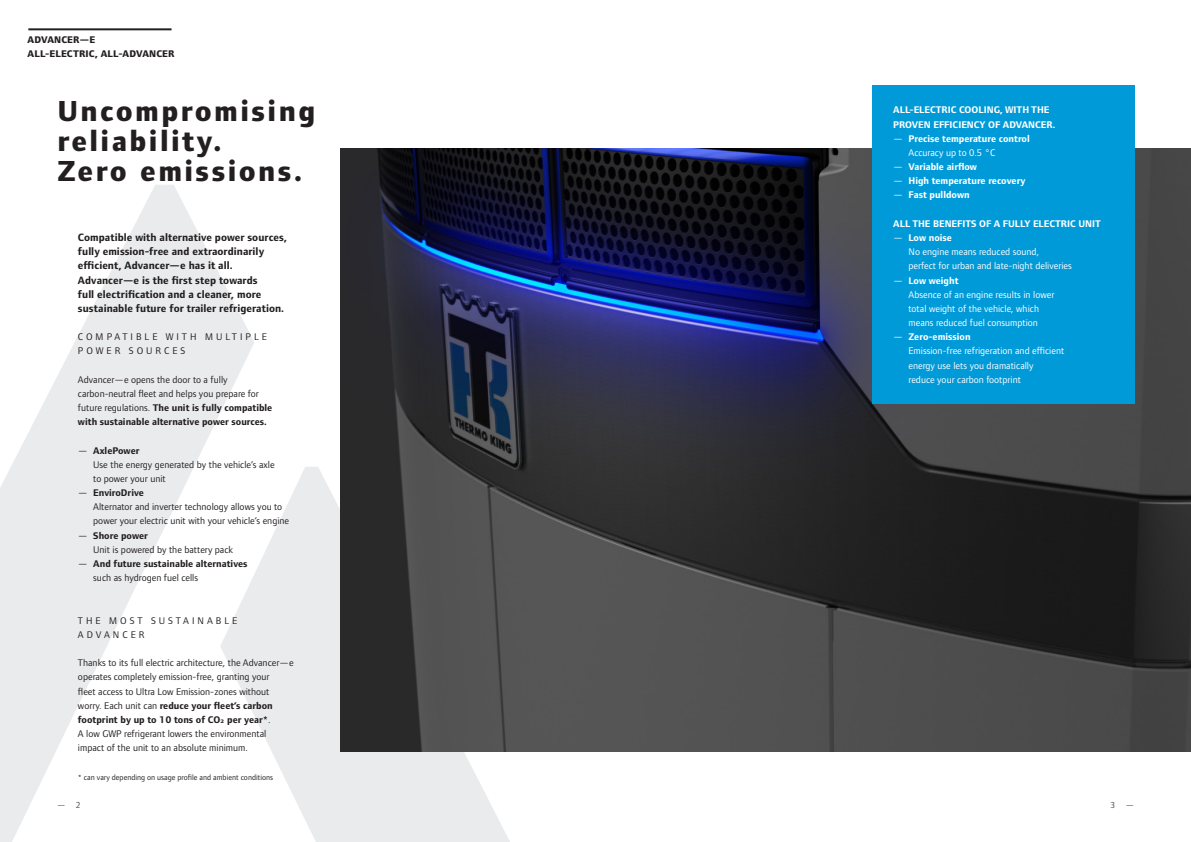
<style>
.page{position:relative;width:1191px;height:842px;background:#fff}
.page>*{position:absolute;margin:0;border:0;box-sizing:border-box;transform-origin:0 0}
.TK_2021_Titel_Big_Bo{font:800 30px/30px "Foundry Form Sans";letter-spacing:.08em;color:#231f20}
.TK_2021_Tussentitel{font:700 11px/14.2px "Foundry Form Sans";letter-spacing:.005em;color:#231f20}
.TK_2021_Body{font:10px/14.2px "Foundry Form Sans";color:#231f20}
.TK_2021_Body-2{font:10px/14.2px "Foundry Form Sans";color:#fff}
.TK_2021_Body-3{font:700 10px/14.2px "Foundry Form Sans";color:#fff}
.TK_2021_Tussentitel-2{font:700 10px/14.2px "Foundry Form Sans";color:#fff}
.TK_2021_Tussentitel-3{font:10px/14.2px "Foundry Form Sans";letter-spacing:.3em;color:#231f20}
.TK_2021_Body-4{font:700 10px/14.2px "Foundry Form Sans";color:#231f20}
.t1{font:800 10px/14.2px "Foundry Form Sans";letter-spacing:.01em;color:#231f20}
.t2{font:9px "Foundry Form Sans";color:#4b4c4d}
.TK_2021_Body-5{font:8px "Foundry Form Sans";color:#231f20}
.s1{font-weight:400}
.s2{font-weight:700}
</style>
<div class="page">
<svg style="left:0;top:185px;width:510px;height:657px"></svg>
<img style="left:340px;top:149px;width:851px;height:602px">
<div style="left:872px;top:85px;width:262px;height:319px;background:#009ad9"></div>
<hr style="left:28px;top:28px;width:143px;height:2px;background:#231f20">
<p class="t1" style="left:28px;top:32px;width:148px">ADVANCER—E<br>ALL-ELECTRIC, ALL-ADVANCER</p>
<p class="t1" style="left:28px;top:32px;width:132px">COLD STORAGE SOLUTIONS</p>
<p class="TK_2021_Titel_Big_Bo" style="left:57px;top:96px;width:259px">Uncompromising reliability.<br>Zero emissions.</p>
<p class="TK_2021_Tussentitel-2" style="left:893px;top:103px;width:164px">ALL-ELECTRIC COOLING, WITH THE<br>PROVEN EFFICIENCY OF ADVANCER.</p>
<p class="TK_2021_Body-3" style="left:908px;top:131px;width:123px;text-indent:-15px"><span class="s1">—</span> Precise temperature control<br><span class="s1">Accuracy up to 0.5 °C</span></p>
<p class="TK_2021_Body-3" style="left:893px;top:160px;width:85px"><span class="s1">—</span> Variable airflow</p>
<p class="TK_2021_Body-3" style="left:893px;top:174px;width:134px"><span class="s1">—</span> High temperature recovery</p>
<p class="TK_2021_Body-3" style="left:893px;top:188px;width:78px"><span class="s1">—</span> Fast pulldown</p>
<p class="TK_2021_Tussentitel-2" style="left:893px;top:216px;width:209px">ALL THE BENEFITS OF A FULLY ELECTRIC UNIT</p>
<p class="TK_2021_Body-2" style="left:908px;top:231px;width:165px;text-indent:-15px">— <span class="s2">Low noise<br></span>No engine means reduced sound,<br>perfect for urban and late-night deliveries</p>
<p class="TK_2021_Body-2" style="left:908px;top:273px;width:147px;text-indent:-15px">— <span class="s2">Low weight<br></span>Absence of an engine results in lower total weight of the vehicle, which means reduced fuel consumption</p>
<p class="TK_2021_Body-2" style="left:908px;top:330px;width:157px;text-indent:-15px">— <span class="s2">Zero-emission<br></span>Emission-free refrigeration and efficient energy use lets you dramatically<br>reduce your carbon footprint</p>
<p class="TK_2021_Tussentitel" style="left:78px;top:230px;width:210px">Compatible with alternative power sources, fully emission-free and extraordinarily efficient, Advancer—e has it all.</p>
<p class="TK_2021_Tussentitel" style="left:78px;top:273px;width:208px">Advancer—e is the first step towards<br>full electrification and a cleaner, more sustainable future for trailer refrigeration.</p>
<p class="TK_2021_Tussentitel-3" style="left:78px;top:330px;width:190px">COMPATIBLE WITH MULTIPLE<br>POWER SOURCES</p>
<p class="TK_2021_Body" style="left:78px;top:372px;width:196px">Advancer—e opens the door to a fully carbon-neutral fleet and helps you prepare for future regulations. <span class="s2">The unit is fully compatible with sustainable alternative power sources.</span></p>
<p class="TK_2021_Body" style="left:93px;top:443px;width:183px;text-indent:-15px">— <span class="s2">AxlePower<br></span>Use the energy generated by the vehicle’s axle to power your unit</p>
<p class="TK_2021_Body" style="left:93px;top:486px;width:197px;text-indent:-15px">— <span class="s2">EnviroDrive<br></span>Alternator and inverter technology allows you to power your electric unit with your vehicle’s engine</p>
<p class="TK_2021_Body" style="left:93px;top:528px;width:141px;text-indent:-15px">— <span class="s2">Shore power<br></span>Unit is powered by the battery pack</p>
<p class="TK_2021_Body-4" style="left:93px;top:557px;width:156px;text-indent:-15px"><span class="s1">—</span> And future sustainable alternatives <span class="s1">such as hydrogen fuel cells</span></p>
<p class="TK_2021_Tussentitel-3" style="left:78px;top:613px;width:161px">THE MOST SUSTAINABLE<br>ADVANCER</p>
<p class="TK_2021_Body" style="left:78px;top:656px;width:217px">Thanks to its full electric architecture, the Advancer—e operates completely emission-free, granting your<br>fleet access to Ultra Low Emission-zones without worry. Each unit can <span class="s2">reduce your fleet’s carbon footprint by up to 10 tons of CO² per year*</span>.<br>A low GWP refrigerant lowers the environmental impact of the unit to an absolute minimum.</p>
<p class="TK_2021_Body-5" style="left:78px;top:772px;width:197px">* can vary depending on usage profile and ambient conditions</p>
<p class="t2" style="left:57px;top:800px;width:25px">— 2</p>
<p class="t2" style="left:1110px;top:800px;width:25px">3 —</p>
</div>
